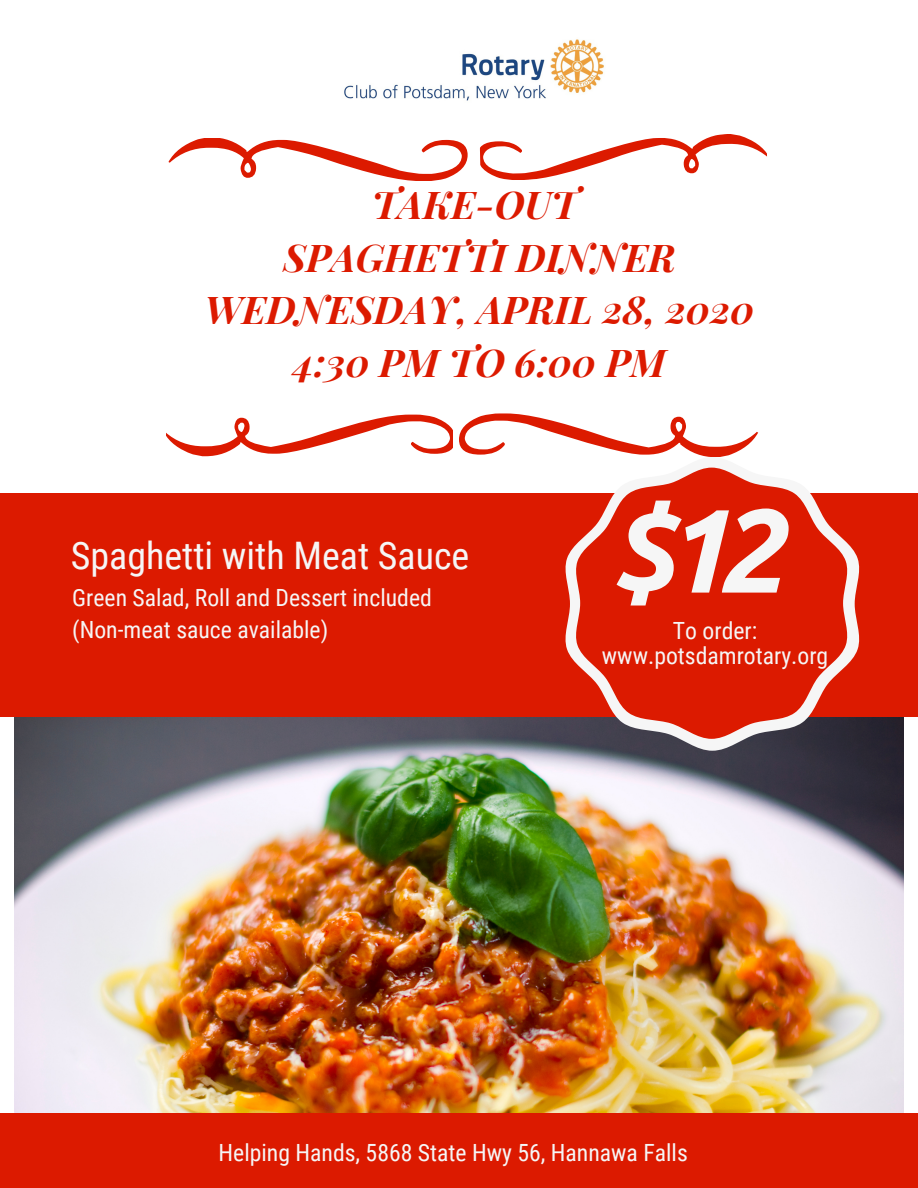
<style>
.page{position:relative;width:918px;height:1188px;background:#fff}
.page>*{position:absolute;margin:0;border:0;box-sizing:border-box;transform-origin:0 0}
.t1{font:italic 700 118.65px "Ubuntu";color:#f6f6f6}
.t2{font:italic 700 38.4px "Playfair Display";color:#dc1a00}
.t3{font:37.95px "Roboto Condensed";color:#f6f6f6}
.t4{font:23.7px "Roboto Condensed";color:#f6f6f6}
</style>
<div class="page">
<img style="left:15px;top:717px;width:889px;height:396px">
<div style="left:0;top:1113px;width:918px;height:75px;background:#dc1a00"></div>
<div style="left:0;top:493px;width:918px;height:224px;background:#dc1a00"></div>
<svg style="left:168px;top:138px;width:300px;height:43px"></svg>
<svg style="left:480px;top:134px;width:287px;height:46px"></svg>
<svg style="left:459px;top:414px;width:299px;height:42px"></svg>
<svg style="left:166px;top:415px;width:287px;height:41px"></svg>
<svg style="left:566px;top:467px;width:293px;height:283px"></svg>
<svg style="left:576px;top:468px;width:271px;height:270px"></svg>
<img style="left:344px;top:39px;width:279px;height:99px">
<p class="t2" style="left:372px;top:177px;width:207px">TAKE-OUT</p>
<p class="t2" style="left:284px;top:230px;width:393px">SPAGHETTI DINNER</p>
<p class="t2" style="left:205px;top:283px;width:551px">WEDNESDAY, APRIL 28, 2020</p>
<p class="t2" style="left:293px;top:336px;width:374px">4:30 PM TO 6:00 PM</p>
<p class="t3" style="left:71px;top:534px;width:400px">Spaghetti with Meat Sauce</p>
<p class="t4" style="left:72px;top:584px;width:361px">Green Salad, Roll and Dessert included</p>
<p class="t4" style="left:72px;top:616px;width:257px">(Non-meat sauce available)</p>
<p class="t1" style="left:608px;top:482px;width:175px">$12</p>
<p class="t4" style="left:673px;top:617px;width:86px">To order:</p>
<p class="t4" style="left:602px;top:642px;width:228px">www.potsdamrotary.org</p>
<p class="t4" style="left:219px;top:1139px;width:471px">Helping Hands, 5868 State Hwy 56, Hannawa Falls</p>
</div>
